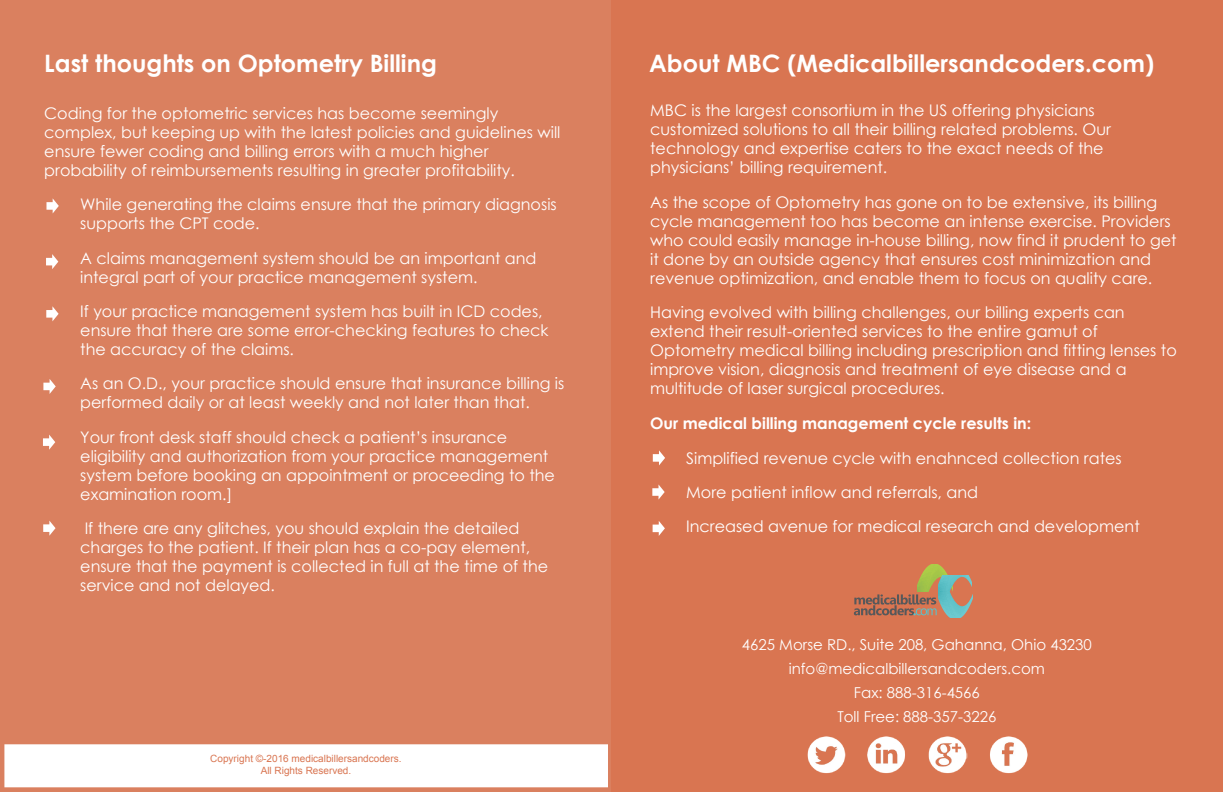
<style>
.page{position:relative;width:1224px;height:792px;background:#fff}
.page>*{position:absolute;margin:0;border:0;box-sizing:border-box;transform-origin:0 0}
.t1{font:700 24px "Century Gothic";color:#fff}
.t2{font:16px/19.1px "Century Gothic";color:#fff}
.t3{font:700 16px "Century Gothic";color:#fff}
.t4{font:15px/23.9px "Century Gothic";color:#fff;text-align:center}
.t5{font:10px/11.2px "Arial";color:#d97551;text-align:center}
</style>
<div class="page">
<div style="left:0;top:0;width:612px;height:792px;background:#da805f"></div>
<div style="left:611px;top:0;width:612px;height:792px;background:#d97551"></div>
<svg style="left:854px;top:565px;width:119px;height:52px"></svg>
<svg style="left:653px;top:450px;width:12px;height:15px"></svg>
<svg style="left:46px;top:198px;width:13px;height:15px"></svg>
<svg style="left:43px;top:379px;width:13px;height:15px"></svg>
<svg style="left:652px;top:484px;width:13px;height:16px"></svg>
<svg style="left:46px;top:254px;width:12px;height:15px"></svg>
<svg style="left:43px;top:435px;width:12px;height:15px"></svg>
<svg style="left:653px;top:521px;width:12px;height:15px"></svg>
<svg style="left:46px;top:306px;width:13px;height:15px"></svg>
<svg style="left:43px;top:521px;width:13px;height:15px"></svg>
<div style="left:4px;top:744px;width:604px;height:44px;background:#fff"></div>
<img style="left:990px;top:736px;width:38px;height:38px">
<img style="left:928px;top:736px;width:40px;height:38px">
<img style="left:867px;top:736px;width:38px;height:38px">
<img style="left:807px;top:736px;width:39px;height:38px">
<h1 class="t1" style="left:44px;top:54px;width:394px">Last thoughts on Optometry Billing</h1>
<h1 class="t1" style="left:649px;top:54px;width:506px">About MBC (Medicalbillersandcoders.com)</h1>
<p class="t2" style="left:44px;top:105px;width:518px">Coding for the optometric services has become seemingly complex, but keeping up with the latest policies and guidelines will ensure fewer coding and billing errors with a much higher probability of reimbursements resulting in greater profitability.</p>
<p class="t2" style="left:80px;top:196px;width:478px">While generating the claims ensure that the primary diagnosis supports the CPT code.</p>
<p class="t2" style="left:80px;top:250px;width:458px">A claims management system should be an important and integral part of your practice management system.</p>
<p class="t2" style="left:80px;top:303px;width:470px">If your practice management system has built in ICD codes, ensure that there are some error-checking features to check the accuracy of the claims.</p>
<p class="t2" style="left:80px;top:376px;width:486px">As an O.D., your practice should ensure that insurance billing is performed daily or at least weekly and not later than that.</p>
<p class="t2" style="left:80px;top:429px;width:476px">Your front desk staff should check a patient’s insurance eligibility and authorization from your practice management system before booking an appointment or proceeding to the examination room.]</p>
<p class="t2" style="left:80px;top:520px;width:469px">If there are any glitches, you should explain the detailed charges to the patient. If their plan has a co-pay element, ensure that the payment is collected in full at the time of the service and not delayed.</p>
<p class="t5" style="left:210px;top:754px;width:193px">Copyright ©-2016 medicalbillersandcoders.<br>All Rights Reserved.</p>
<p class="t2" style="left:650px;top:102px;width:462px">MBC is the largest consortium in the US offering physicians customized solutions to all their billing related problems. Our technology and expertise caters to the exact needs of the physicians’ billing requirement.</p>
<p class="t2" style="left:650px;top:194px;width:528px">As the scope of Optometry has gone on to be extensive, its billing cycle management too has become an intense exercise. Providers who could easily manage in-house billing, now find it prudent to get it done by an outside agency that ensures cost minimization and revenue optimization, and enable them to focus on quality care.</p>
<p class="t2" style="left:650px;top:304px;width:528px">Having evolved with billing challenges, our billing experts can extend their result-oriented services to the entire gamut of Optometry medical billing including prescription and fitting lenses to improve vision, diagnosis and treatment of eye disease and a multitude of laser surgical procedures.</p>
<p class="t3" style="left:650px;top:417px;width:383px">Our medical billing management cycle results in:</p>
<p class="t2" style="left:686px;top:442px;width:455px;line-height:34.3px">Simplified revenue cycle with enahnced collection rates<br>More patient inflow and referrals, and<br>Increased avenue for medical research and development</p>
<p class="t4" style="left:742px;top:634px;width:352px">4625 Morse RD., Suite 208, Gahanna, Ohio 43230 info@medicalbillersandcoders.com<br>Fax: 888-316-4566<br>Toll Free: 888-357-3226</p>
</div>
